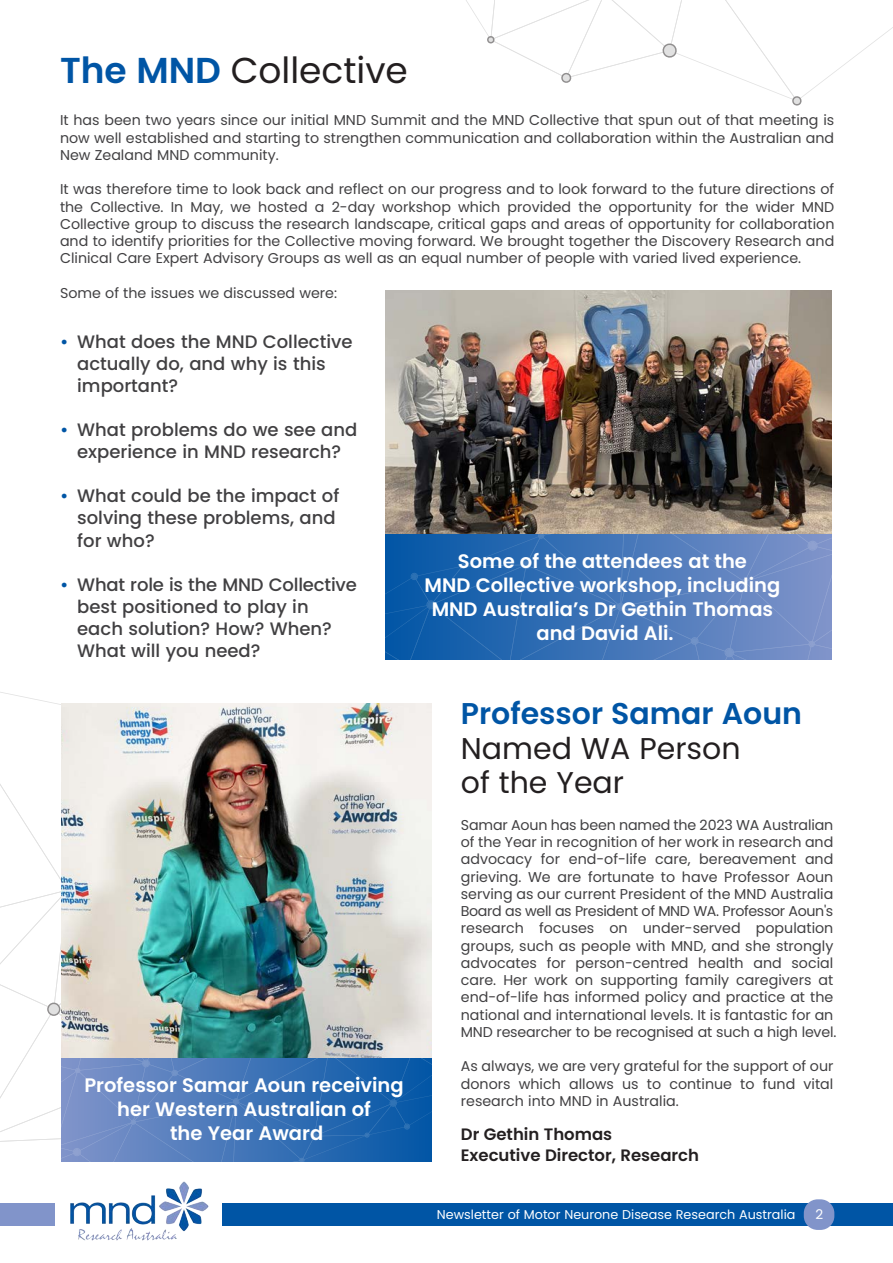
<style>
.page{position:relative;width:893px;height:1263px;background:#fff}
.page>*{position:absolute;margin:0;border:0;box-sizing:border-box;transform-origin:0 0}
.t1{font:36px "Poppins";color:#231f20}
.t2{font:30px/34.5px "Poppins";color:#231f20}
.t3{font:600 30px "Poppins";color:#0055a5}
.t4{font:600 19.5px/24px "Poppins";color:#fff;text-align:center}
.t5{font:500 18px/22px "Poppins";color:#414042}
.t6{font:600 16.5px/21px "Poppins";color:#231f20}
.t7{font:14.25px/17.2px "Poppins";color:#414042;text-align:justify}
.t8{font:13.5px "Poppins";color:#fff}
.t9{font:12.75px "Poppins";color:#fff}
.s1{font-weight:600;color:#0055a5}
.s2{color:#0055a5}
</style>
<div class="page">
<div style="left:222px;top:1203px;width:671px;height:23px;background:#0055a5"></div>
<div style="left:0;top:1203px;width:54px;height:23px;background:#8194ca"></div>
<img style="left:70px;top:1181px;width:139px;height:60px">
<div style="left:804px;top:1199px;width:30px;height:31px;background:#8194ca;border-radius:14px"></div>
<svg style="left:466px;top:0;width:427px;height:106px"></svg>
<img style="left:0;top:692px;width:432px;height:469px">
<img style="left:386px;top:291px;width:445px;height:244px">
<svg style="left:385px;top:535px;width:446px;height:124px;background:#4175b7"></svg>
<h1 class="t1" style="left:60px;top:49px;width:349px"><span class="s1">The MND</span> Collective</h1>
<p class="t7" style="left:60px;top:112px;width:776px">It has been two years since our initial MND Summit and the MND Collective that spun out of that meeting is now well established and starting to strengthen communication and collaboration within the Australian and New Zealand MND community.</p>
<p class="t7" style="left:60px;top:181px;width:776px">It was therefore time to look back and reflect on our progress and to look forward to the future directions of the Collective. In May, we hosted a 2-day workshop which provided the opportunity for the wider MND Collective group to discuss the research landscape, critical gaps and areas of opportunity for collaboration and to identify priorities for the Collective moving forward. We brought together the Discovery Research and Clinical Care Expert Advisory Groups as well as an equal number of people with varied lived experience.</p>
<p class="t7" style="left:60px;top:284px;width:279px">Some of the issues we discussed were:</p>
<p class="t5" style="left:77px;top:331px;width:277px;text-indent:-17px"><span class="s2">•</span> What does the MND Collective actually do, and why is this important?</p>
<p class="t5" style="left:60px;top:419px;width:299px;text-align:center"><span class="s2">•</span> What problems do we see and experience in MND research?</p>
<p class="t5" style="left:77px;top:485px;width:264px;text-indent:-17px"><span class="s2">•</span> What could be the impact of solving these problems, and for who?</p>
<p class="t5" style="left:77px;top:573px;width:281px;text-indent:-17px"><span class="s2">•</span> What role is the MND Collective best positioned to play in each solution? How? When?<br>What will you need?</p>
<h3 class="t4" style="left:84px;top:1073px;width:321px">Professor Samar Aoun receiving her Western Australian of<br>the Year Award</h3>
<h3 class="t4" style="left:425px;top:550px;width:357px">Some of the attendees at the<br>MND Collective workshop, including<br>MND Australia’s Dr Gethin Thomas and David Ali.</h3>
<h2 class="t3" style="left:461px;top:696px;width:343px">Professor Samar Aoun</h2>
<h2 class="t2" style="left:461px;top:731px;width:281px">Named WA Person of the Year</h2>
<p class="t7" style="left:461px;top:816px;width:377px;text-align:left">Samar Aoun has been named the 2023 WA Australian of the Year in recognition of her work in research and advocacy for end-of-life care, bereavement and grieving. We are fortunate to have Professor Aoun serving as our current President of the MND Australia Board as well as President of MND WA. Professor Aoun's research focuses on under-served population groups, such as people with MND, and she strongly advocates for person-centred health and social care. Her work on supporting family caregivers at end-of-life has informed policy and practice at the national and international levels. It is fantastic for an MND researcher to be recognised at such a high level.</p>
<p class="t7" style="left:461px;top:1058px;width:374px">As always, we are very grateful for the support of our donors which allows us to continue to fund vital research into MND in Australia.</p>
<p class="t6" style="left:461px;top:1124px;width:240px">Dr Gethin Thomas<br>Executive Director, Research</p>
<p class="t9" style="left:437px;top:1207px;width:360px">Newsletter of Motor Neurone Disease Research Australia</p>
<p class="t8" style="left:815px;top:1206px;width:9px">2</p>
</div>
